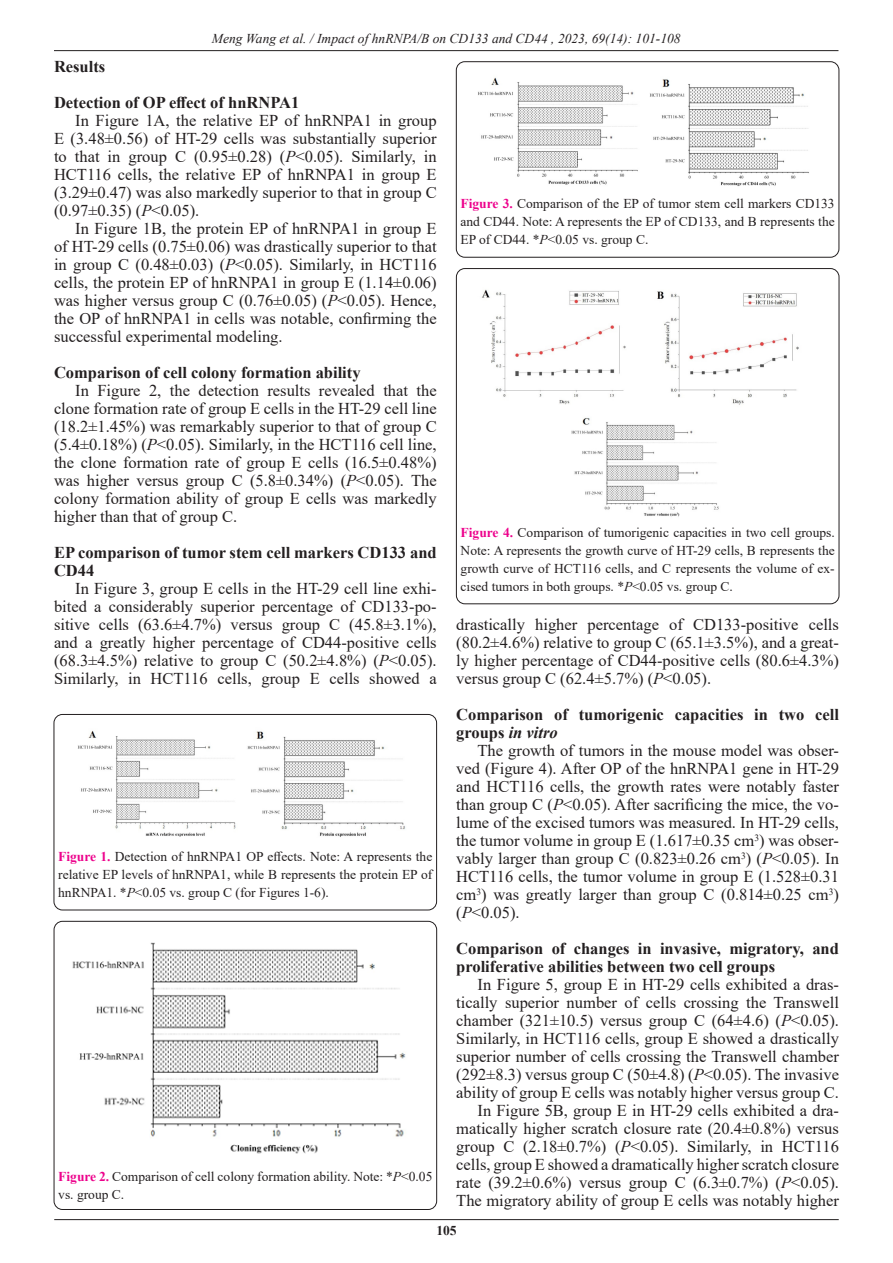
<style>
.page{position:relative;width:893px;height:1263px;background:#fff}
.page>*{position:absolute;margin:0;border:0;box-sizing:border-box;transform-origin:0 0}
.t1{font:16.5px/18px "Times New Roman";color:#231f20;text-align:justify}
.t2{font:700 16.5px/18px "Times New Roman";color:#231f20}
.t3{font:13.5px/18px "Times New Roman";color:#231f20;text-align:justify}
.t4{font:italic 13.5px "Times New Roman";color:#231f20}
.t5{font:700 13.5px "Times New Roman";color:#231f20}
.s1{font-style:italic}
.s2{font-weight:700;color:#ed028c}
</style>
<div class="page">
<hr style="left:54px;top:50px;width:784px;height:1px;background:#231f20">
<hr style="left:54px;top:1219px;width:785px;height:1px;background:#231f20">
<div style="left:54px;top:714px;width:383px;height:196px;border:1px solid #231f20;border-radius:9px"></div>
<div style="left:54px;top:921px;width:383px;height:288px;border:1px solid #231f20;border-radius:9px"></div>
<img style="left:78px;top:731px;width:158px;height:106px">
<img style="left:247px;top:731px;width:158px;height:106px">
<img style="left:72px;top:942px;width:334px;height:212px">
<div style="left:456px;top:62px;width:383px;height:195px;border:1px solid #231f20;border-radius:9px"></div>
<div style="left:456px;top:268px;width:383px;height:336px;border:1px solid #231f20;border-radius:9px"></div>
<img style="left:478px;top:77px;width:160px;height:108px">
<img style="left:650px;top:79px;width:159px;height:107px">
<img style="left:482px;top:289px;width:144px;height:116px">
<img style="left:657px;top:291px;width:142px;height:114px">
<img style="left:571px;top:417px;width:148px;height:100px">
<p class="t4" style="left:212px;top:29px;width:470px">Meng Wang et al. / Impact of hnRNPA/B on CD133 and CD44 , 2023, 69(14): 101-108</p>
<p class="t2" style="left:54px;top:57px;width:53px">Results</p>
<p class="t2" style="left:54px;top:93px;width:247px">Detection of OP effect of hnRNPA1</p>
<p class="t1" style="left:54px;top:111px;width:384px;text-indent:21px">In Figure 1A, the relative EP of hnRNPA1 in group E (3.48±0.56) of HT-29 cells was substantially superior to that in group C (0.95±0.28) (<span class="s1">P</span>&lt;0.05). Similarly, in HCT116 cells, the relative EP of hnRNPA1 in group E (3.29±0.47) was also markedly superior to that in group C (0.97±0.35) (<span class="s1">P</span>&lt;0.05).</p>
<p class="t1" style="left:54px;top:219px;width:384px;text-indent:21px">In Figure 1B, the protein EP of hnRNPA1 in group E of HT-29 cells (0.75±0.06) was drastically superior to that in group C (0.48±0.03) (<span class="s1">P</span>&lt;0.05). Similarly, in HCT116 cells, the protein EP of hnRNPA1 in group E (1.14±0.06) was higher versus group C (0.76±0.05) (<span class="s1">P</span>&lt;0.05). Hence, the OP of hnRNPA1 in cells was notable, confirming the successful experimental modeling.</p>
<p class="t2" style="left:54px;top:363px;width:308px">Comparison of cell colony formation ability</p>
<p class="t1" style="left:54px;top:381px;width:384px;text-indent:21px">In Figure 2, the detection results revealed that the clone formation rate of group E cells in the HT-29 cell line (18.2±1.45%) was remarkably superior to that of group C (5.4±0.18%) (<span class="s1">P</span>&lt;0.05). Similarly, in the HCT116 cell line, the clone formation rate of group E cells (16.5±0.48%) was higher versus group C (5.8±0.34%) (<span class="s1">P</span>&lt;0.05). The colony formation ability of group E cells was markedly higher than that of group C.</p>
<p class="t2" style="left:54px;top:543px;width:384px">EP comparison of tumor stem cell markers CD133 and<br>CD44</p>
<p class="t1" style="left:54px;top:579px;width:384px;text-indent:21px">In Figure 3, group E cells in the HT-29 cell line exhi&shy;bited a considerably superior percentage of CD133-po&shy;sitive cells (63.6±4.7%) versus group C (45.8±3.1%), and a greatly higher percentage of CD44-positive cells (68.3±4.5%) relative to group C (50.2±4.8%) (<span class="s1">P</span>&lt;0.05).<br>Similarly, in HCT116 cells, group E cells showed a</p>
<p class="t3" style="left:58px;top:847px;width:376px"><span class="s2">Figure 1.</span> Detection of hnRNPA1 OP effects. Note: A represents the relative EP levels of hnRNPA1, while B represents the protein EP of hnRNPA1. *<span class="s1">P</span>&lt;0.05 vs. group C (for Figures 1-6).</p>
<p class="t3" style="left:58px;top:1167px;width:376px"><span class="s2">Figure 2.</span> Comparison of cell colony formation ability. Note: *<span class="s1">P</span>&lt;0.05 vs. group C.</p>
<p class="t3" style="left:460px;top:194px;width:376px"><span class="s2">Figure 3.</span> Comparison of the EP of tumor stem cell markers CD133 and CD44. Note: A represents the EP of CD133, and B represents the EP of CD44. *<span class="s1">P</span>&lt;0.05 vs. group C.</p>
<p class="t3" style="left:461px;top:523px;width:376px"><span class="s2">Figure 4.</span> Comparison of tumorigenic capacities in two cell groups.<br>Note: A represents the growth curve of HT-29 cells, B represents the growth curve of HCT116 cells, and C represents the volume of ex&shy;cised tumors in both groups. *<span class="s1">P</span>&lt;0.05 vs. group C.</p>
<p class="t1" style="left:456px;top:615px;width:384px">drastically higher percentage of CD133-positive cells (80.2±4.6%) relative to group C (65.1±3.5%), and a great&shy;ly higher percentage of CD44-positive cells (80.6±4.3%) versus group C (62.4±5.7%) (<span class="s1">P</span>&lt;0.05).</p>
<p class="t2" style="left:456px;top:705px;width:384px">Comparison of tumorigenic capacities in two cell groups <span class="s1">in vitro</span></p>
<p class="t1" style="left:456px;top:741px;width:384px;text-indent:21px">The growth of tumors in the mouse model was obser&shy;ved (Figure 4). After OP of the hnRNPA1 gene in HT-29 and HCT116 cells, the growth rates were notably faster than group C (<span class="s1">P</span>&lt;0.05). After sacrificing the mice, the vo&shy;lume of the excised tumors was measured. In HT-29 cells, the tumor volume in group E (1.617±0.35 cm<sup>3</sup>) was obser&shy;vably larger than group C (0.823±0.26 cm<sup>3</sup>) (<span class="s1">P</span>&lt;0.05). In HCT116 cells, the tumor volume in group E (1.528±0.31 cm<sup>3</sup>) was greatly larger than group C (0.814±0.25 cm<sup>3</sup>) (<span class="s1">P</span>&lt;0.05).</p>
<p class="t2" style="left:456px;top:939px;width:384px">Comparison of changes in invasive, migratory, and proliferative abilities between two cell groups</p>
<p class="t1" style="left:456px;top:975px;width:384px;text-indent:21px">In Figure 5, group E in HT-29 cells exhibited a dras&shy;tically superior number of cells crossing the Transwell chamber (321±10.5) versus group C (64±4.6) (<span class="s1">P</span>&lt;0.05).<br>Similarly, in HCT116 cells, group E showed a drastically superior number of cells crossing the Transwell chamber (292±8.3) versus group C (50±4.8) (<span class="s1">P</span>&lt;0.05). The invasive ability of group E cells was notably higher versus group C.</p>
<p class="t1" style="left:456px;top:1101px;width:384px;text-indent:21px">In Figure 5B, group E in HT-29 cells exhibited a dra&shy;matically higher scratch closure rate (20.4±0.8%) versus group C (2.18±0.7%) (<span class="s1">P</span>&lt;0.05). Similarly, in HCT116 cells, group E showed a dramatically higher scratch closure rate (39.2±0.6%) versus group C (6.3±0.7%) (<span class="s1">P</span>&lt;0.05).<br>The migratory ability of group E cells was notably higher</p>
<p class="t5" style="left:436px;top:1220px;width:22px">105</p>
</div>
